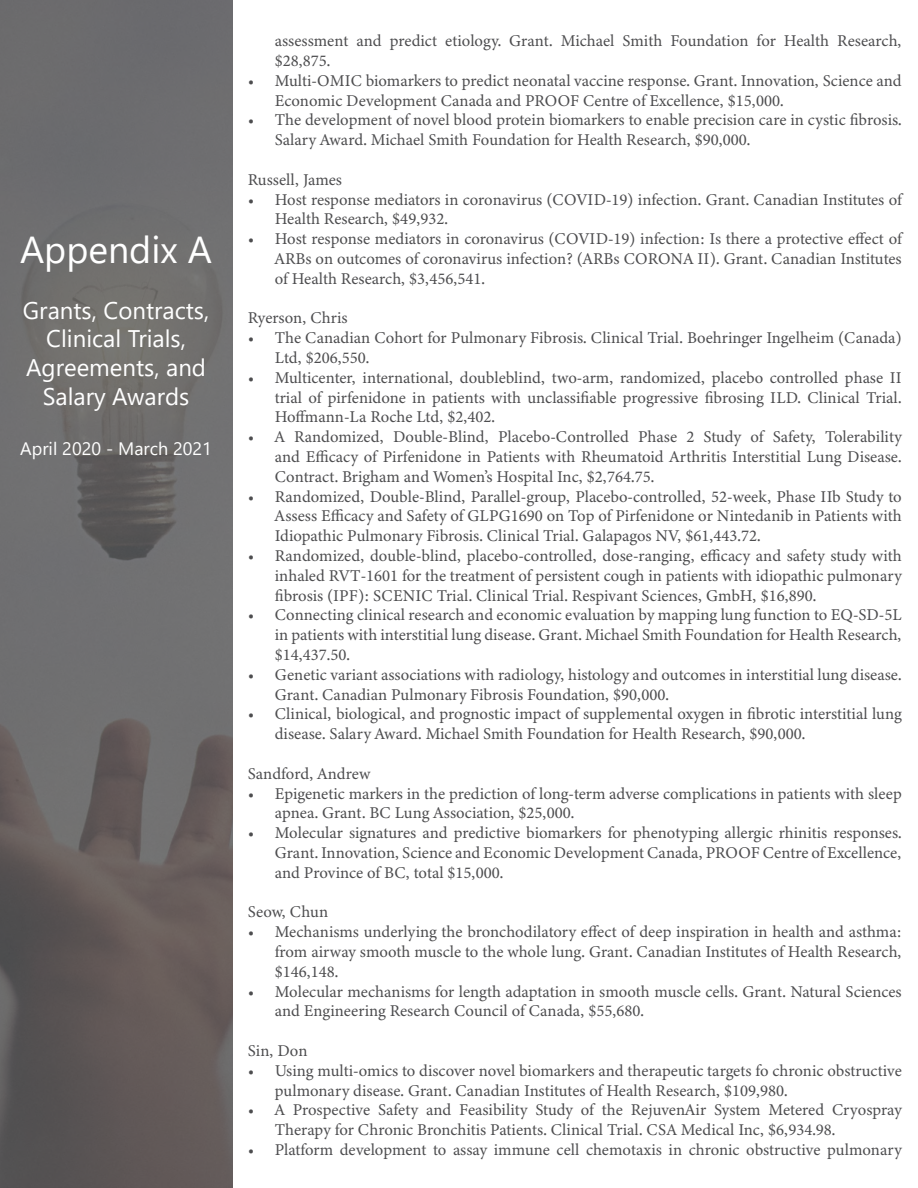
<style>
.page{position:relative;width:918px;height:1188px;background:#fff}
.page>*{position:absolute;margin:0;border:0;box-sizing:border-box;transform-origin:0 0}
.t1{font:37.5px "Segoe UI";color:#fff}
.t2{font:24px/28.8px "Segoe UI";color:#fff;text-align:center}
.t3{font:18px "Segoe UI";color:#fff}
.t4{font:16.5px/19.8px "Minion Variable Concept";color:#4d4d4f}
</style>
<div class="page">
<img style="left:0;top:0;width:232px;height:1188px">
<h1 class="t1" style="left:20px;top:214px;width:193px">Appendix A</h1>
<h2 class="t2" style="left:23px;top:293px;width:188px">Grants, Contracts,<br>Clinical Trials,<br>Agreements, and<br>Salary Awards</h2>
<p class="t3" style="left:20px;top:432px;width:193px">April 2020 - March 2021</p>
<p class="t4" style="left:275px;top:31px;width:628px">assessment and predict etiology. Grant. Michael Smith Foundation for Health Research, $28,875.</p>
<p class="t4" style="left:275px;top:71px;width:629px;text-indent:-27px">• Multi-OMIC biomarkers to predict neonatal vaccine response. Grant. Innovation, Science and<br>Economic Development Canada and PROOF Centre of Excellence, $15,000.</p>
<p class="t4" style="left:275px;top:110px;width:629px;text-indent:-27px">• The development of novel blood protein biomarkers to enable precision care in cystic fibrosis.<br>Salary Award. Michael Smith Foundation for Health Research, $90,000.</p>
<p class="t4" style="left:248px;top:170px;width:96px">Russell, James</p>
<p class="t4" style="left:275px;top:189px;width:629px;text-indent:-27px">• Host response mediators in coronavirus (COVID-19) infection. Grant. Canadian Institutes of<br>Health Research, $49,932.</p>
<p class="t4" style="left:275px;top:229px;width:629px;text-align:justify;text-indent:-27px">• Host response mediators in coronavirus (COVID-19) infection: Is there a protective effect of ARBs on outcomes of coronavirus infection? (ARBs CORONA II). Grant. Canadian Institutes of Health Research, $3,456,541.</p>
<p class="t4" style="left:248px;top:308px;width:101px">Ryerson, Chris</p>
<p class="t4" style="left:275px;top:328px;width:628px;text-indent:-27px">• The Canadian Cohort for Pulmonary Fibrosis. Clinical Trial. Boehringer Ingelheim (Canada)<br>Ltd, $206,550.</p>
<p class="t4" style="left:275px;top:368px;width:629px;text-align:justify;text-indent:-27px">• Multicenter, international, doubleblind, two-arm, randomized, placebo controlled phase II trial of pirfenidone in patients with unclassifiable progressive fibrosing ILD. Clinical Trial.<br>Hoffmann-La Roche Ltd, $2,402.</p>
<p class="t4" style="left:275px;top:427px;width:629px;text-align:justify;text-indent:-27px">• A Randomized, Double-Blind, Placebo-Controlled Phase 2 Study of Safety, Tolerability and Efficacy of Pirfenidone in Patients with Rheumatoid Arthritis Interstitial Lung Disease.<br>Contract. Brigham and Women’s Hospital Inc, $2,764.75.</p>
<p class="t4" style="left:275px;top:486px;width:629px;text-align:justify;text-indent:-27px">• Randomized, Double-Blind, Parallel-group, Placebo-controlled, 52-week, Phase IIb Study to Assess Efficacy and Safety of GLPG1690 on Top of Pirfenidone or Nintedanib in Patients with Idiopathic Pulmonary Fibrosis. Clinical Trial. Galapagos NV, $61,443.72.</p>
<p class="t4" style="left:275px;top:546px;width:629px;text-align:justify;text-indent:-27px">• Randomized, double-blind, placebo-controlled, dose-ranging, efficacy and safety study with inhaled RVT-1601 for the treatment of persistent cough in patients with idiopathic pulmonary fibrosis (IPF): SCENIC Trial. Clinical Trial. Respivant Sciences, GmbH, $16,890.</p>
<p class="t4" style="left:275px;top:605px;width:629px;text-align:justify;text-indent:-27px">• Connecting clinical research and economic evaluation by mapping lung function to EQ-SD-5L in patients with interstitial lung disease. Grant. Michael Smith Foundation for Health Research, $14,437.50.</p>
<p class="t4" style="left:275px;top:665px;width:629px;text-indent:-27px">• Genetic variant associations with radiology, histology and outcomes in interstitial lung disease.<br>Grant. Canadian Pulmonary Fibrosis Foundation, $90,000.</p>
<p class="t4" style="left:275px;top:704px;width:629px;text-indent:-27px">• Clinical, biological, and prognostic impact of supplemental oxygen in fibrotic interstitial lung disease. Salary Award. Michael Smith Foundation for Health Research, $90,000.</p>
<p class="t4" style="left:248px;top:764px;width:124px">Sandford, Andrew</p>
<p class="t4" style="left:275px;top:783px;width:629px;text-indent:-27px">• Epigenetic markers in the prediction of long-term adverse complications in patients with sleep apnea. Grant. BC Lung Association, $25,000.</p>
<p class="t4" style="left:275px;top:823px;width:629px;text-align:justify;text-indent:-27px">• Molecular signatures and predictive biomarkers for phenotyping allergic rhinitis responses.<br>Grant. Innovation, Science and Economic Development Canada, PROOF Centre of Excellence, and Province of BC, total $15,000.</p>
<p class="t4" style="left:248px;top:902px;width:82px">Seow, Chun</p>
<p class="t4" style="left:275px;top:922px;width:629px;text-align:justify;text-indent:-27px">• Mechanisms underlying the bronchodilatory effect of deep inspiration in health and asthma: from airway smooth muscle to the whole lung. Grant. Canadian Institutes of Health Research, $146,148.</p>
<p class="t4" style="left:275px;top:981px;width:629px;text-indent:-27px">• Molecular mechanisms for length adaptation in smooth muscle cells. Grant. Natural Sciences and Engineering Research Council of Canada, $55,680.</p>
<p class="t4" style="left:248px;top:1041px;width:61px">Sin, Don</p>
<p class="t4" style="left:275px;top:1061px;width:629px;text-indent:-27px">• Using multi-omics to discover novel biomarkers and therapeutic targets fo chronic obstructive pulmonary disease. Grant. Canadian Institutes of Health Research, $109,980.</p>
<p class="t4" style="left:275px;top:1100px;width:629px;text-indent:-27px">• A Prospective Safety and Feasibility Study of the RejuvenAir System Metered Cryospray<br>Therapy for Chronic Bronchitis Patients. Clinical Trial. CSA Medical Inc, $6,934.98.</p>
<p class="t4" style="left:248px;top:1140px;width:655px">• Platform development to assay immune cell chemotaxis in chronic obstructive pulmonary</p>
</div>
